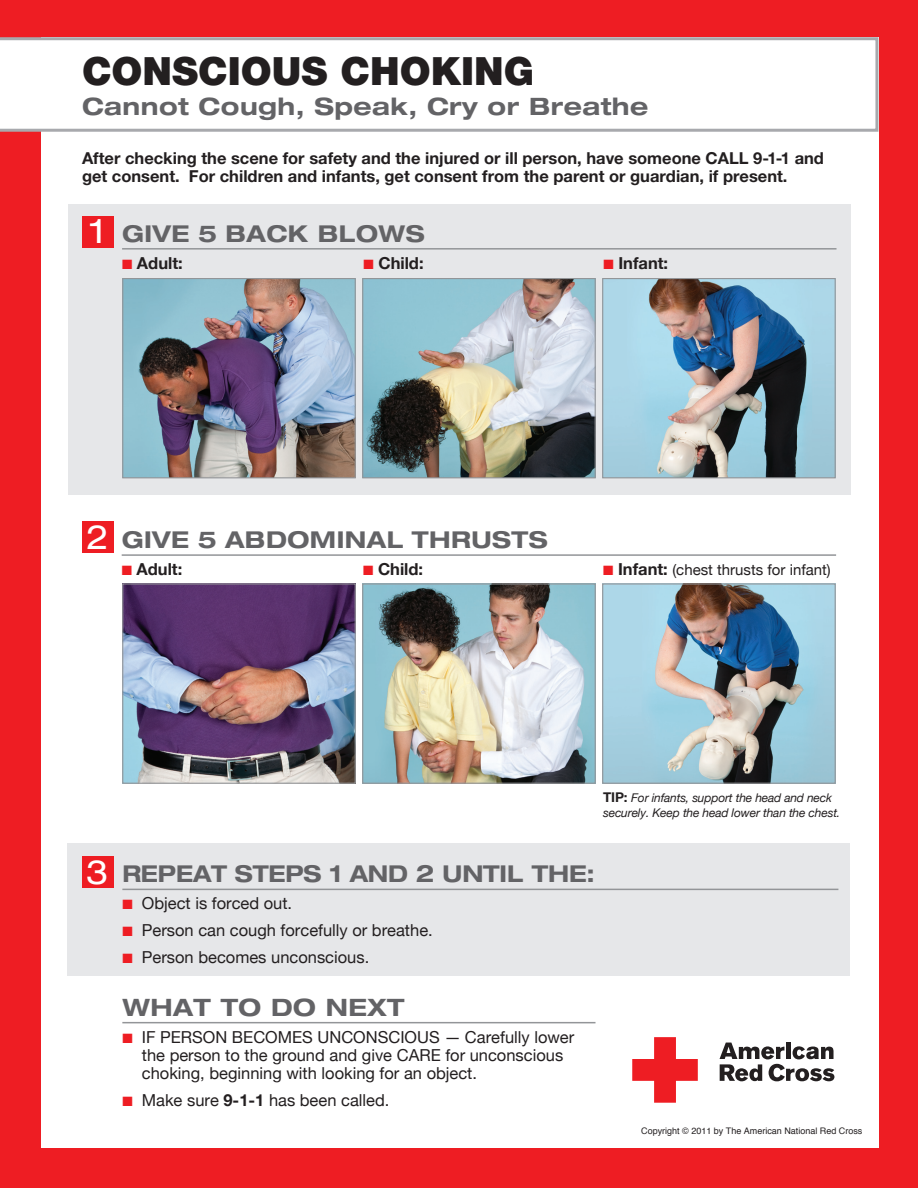
<style>
.page{position:relative;width:918px;height:1188px;background:#ee1d23}
.page>*{position:absolute;margin:0;border:0;box-sizing:border-box;transform-origin:0 0}
.t1{font:900 39px "Helvetica Neue LT Std";color:#231f20}
.t2{font:expanded 33.45px "Helvetica Neue LT Std";color:#fff}
.Sub_H1{font:700 expanded 24px "Helvetica Neue LT Std";letter-spacing:.02em;color:#636366}
._2_number_subhead{font:700 expanded 24px "Helvetica Neue LT Std";letter-spacing:.02em;color:#636366}
.t3{font:700 expanded 23.25px "Helvetica Neue LT Std";letter-spacing:.02em;color:#636366}
.t4{font:700 expanded 23.25px "Helvetica Neue LT Std";letter-spacing:-.01em;color:#636366;scale:.95 1}
._4_desc_text{font:16.5px/18px "Helvetica Neue";color:#231f20}
._3_bold_lead_in_text{font:700 16.5px/18px "Helvetica Neue LT Std";color:#231f20}
._4_desc_text_BOLD{font:700 16.5px "Helvetica Neue";color:#231f20}
._4_desc_text_BOLD-2{font:15px "Helvetica Neue";color:#231f20}
._5_TIP_italic_text{font:italic 12px/15px "Helvetica Neue";letter-spacing:-.015em;color:#231f20}
.t5{font:9px "Helvetica";color:#231f20}
.s1{color:#ee1d23}
.s2{font-weight:700;font-size:16.5px}
.s3{font-family:"Helvetica Neue LT Std";font-weight:700;font-style:normal;font-size:13.5px}
.s4{font-size:24px}
.s5{font-weight:700}
</style>
<div class="page">
<div style="left:41px;top:37px;width:837px;height:1111px;background:#fff"></div>
<svg style="left:0;top:37px;width:878px;height:95px"></svg>
<div style="left:67px;top:843px;width:783px;height:132px;background:#e6e7e9"></div>
<div style="left:82px;top:856px;width:31px;height:32px;background:#ee1d23"></div>
<hr style="left:122px;top:889px;width:716px;height:1px;background:#939598">
<hr style="left:122px;top:1022px;width:474px;height:1px;background:#939598">
<div style="left:68px;top:204px;width:783px;height:290px;background:#e6e7e9"></div>
<div style="left:82px;top:216px;width:32px;height:32px;background:#ee1d23"></div>
<hr style="left:122px;top:248px;width:715px;height:2px;background:#939598">
<img style="left:124px;top:280px;width:230px;height:196px">
<div style="left:122px;top:278px;width:234px;height:200px;border:1px solid #939598"></div>
<img style="left:364px;top:280px;width:230px;height:196px">
<div style="left:362px;top:278px;width:234px;height:200px;border:1px solid #939598"></div>
<img style="left:604px;top:280px;width:230px;height:196px">
<div style="left:602px;top:278px;width:234px;height:200px;border:1px solid #939598"></div>
<div style="left:82px;top:522px;width:32px;height:31px;background:#ee1d23"></div>
<hr style="left:122px;top:554px;width:714px;height:2px;background:#939598">
<img style="left:124px;top:585px;width:230px;height:197px">
<div style="left:122px;top:583px;width:234px;height:201px;border:1px solid #939598"></div>
<img style="left:364px;top:585px;width:230px;height:197px">
<div style="left:362px;top:583px;width:234px;height:201px;border:1px solid #939598"></div>
<img style="left:604px;top:585px;width:230px;height:197px">
<div style="left:602px;top:583px;width:234px;height:201px;border:1px solid #939598"></div>
<svg style="left:632px;top:1037px;width:202px;height:66px"></svg>
<h1 class="t1" style="left:82px;top:48px;width:454px">CONSCIOUS CHOKING</h1>
<p class="Sub_H1" style="left:82px;top:92px;width:568px">Cannot Cough, Speak, Cry or Breathe</p>
<p class="_3_bold_lead_in_text" style="left:82px;top:149px;width:744px">After checking the scene for safety and the injured or ill person, have someone CALL 9-1-1 and get consent. For children and infants, get consent from the parent or guardian, if present.</p>
<p class="t2" style="left:91px;top:211px;width:16px">1</p>
<h2 class="t3" style="left:122px;top:219px;width:304px">GIVE 5 BACK BLOWS</h2>
<p class="_4_desc_text_BOLD" style="left:122px;top:253px;width:62px"><span class="s1">■</span> Adult:</p>
<p class="_4_desc_text_BOLD" style="left:364px;top:253px;width:62px"><span class="s1">■</span> Child:</p>
<p class="_4_desc_text_BOLD" style="left:604px;top:253px;width:66px"><span class="s1">■</span> Infant:</p>
<p class="t2" style="left:86px;top:517px;width:24px">2</p>
<h2 class="t3" style="left:122px;top:525px;width:427px">GIVE 5 ABDOMINAL THRUSTS</h2>
<p class="_4_desc_text_BOLD" style="left:122px;top:559px;width:62px"><span class="s1">■</span> Adult:</p>
<p class="_4_desc_text_BOLD" style="left:363px;top:559px;width:62px"><span class="s1">■</span> Child:</p>
<p class="_4_desc_text_BOLD-2" style="left:603px;top:561px;width:229px"><span class="s1">■</span> <span class="s2">Infant:</span> (chest thrusts for infant)</p>
<p class="_5_TIP_italic_text" style="left:603px;top:790px;width:239px"><span class="s3">TIP:</span> For infants, support the head and neck securely. Keep the head lower than the chest.</p>
<p class="t2" style="left:86px;top:851px;width:24px">3</p>
<h2 class="t4" style="left:122px;top:860px;width:499px">REPEAT STEPS <span class="s4">1</span> AND <span class="s4">2</span> UNTIL THE:</h2>
<p class="_4_desc_text" style="left:122px;top:894px;width:171px"><span class="s1">■</span> Object is forced out.</p>
<p class="_4_desc_text" style="left:122px;top:921px;width:312px"><span class="s1">■</span> Person can cough forcefully or breathe.</p>
<p class="_4_desc_text" style="left:122px;top:948px;width:248px"><span class="s1">■</span> Person becomes unconscious.</p>
<p class="_2_number_subhead" style="left:122px;top:992px;width:284px">WHAT TO DO NEXT</p>
<p class="_4_desc_text" style="left:142px;top:1028px;width:434px;text-indent:-20px"><span class="s1">■</span> IF PERSON BECOMES UNCONSCIOUS — Carefully lower the person to the ground and give CARE for unconscious choking, beginning with looking for an object.</p>
<p class="_4_desc_text" style="left:122px;top:1090px;width:269px"><span class="s1">■</span> Make sure <span class="s5">9-1-1</span> has been called.</p>
<p class="t5" style="left:641px;top:1124px;width:223px">Copyright © 2011 by The American National Red Cross</p>
</div>
